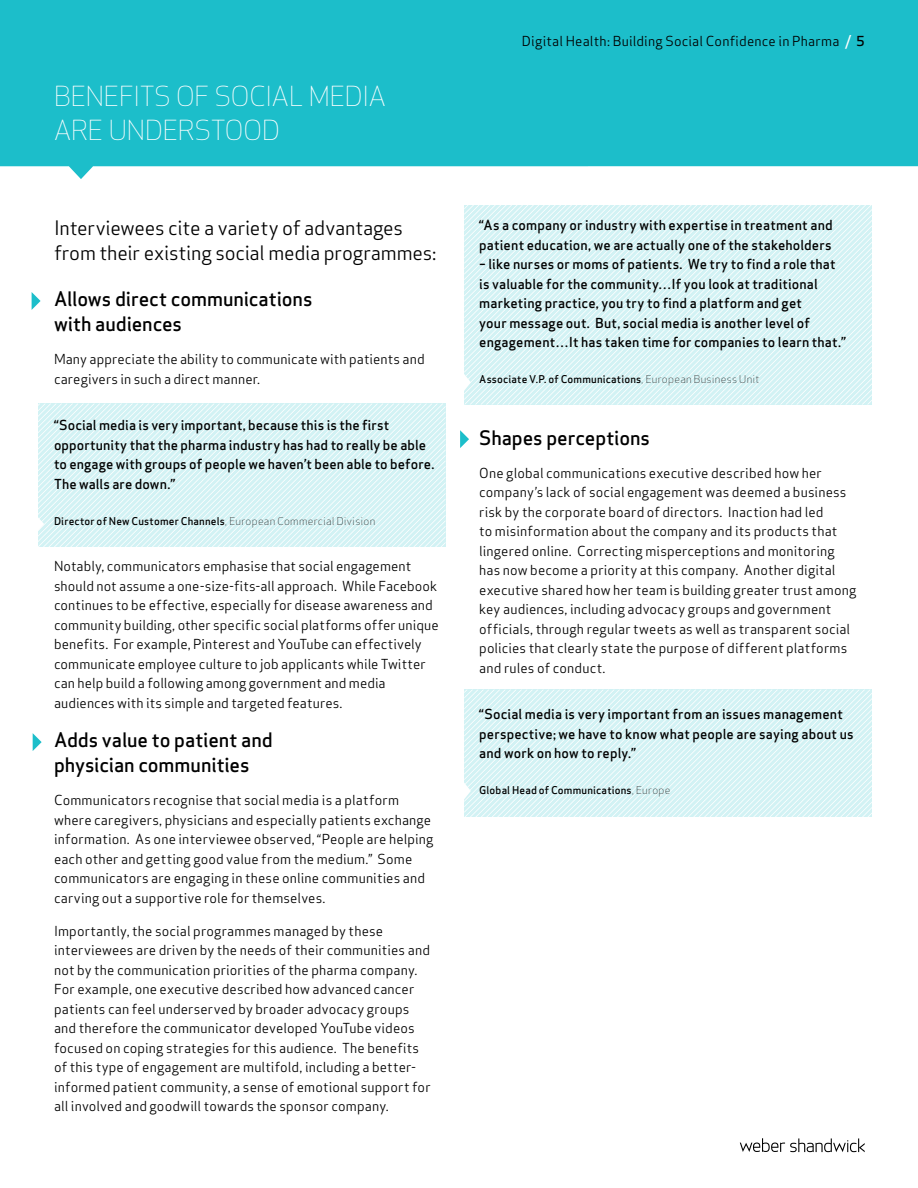
<style>
.page{position:relative;width:918px;height:1188px;background:#fff}
.page>*{position:absolute;margin:0;border:0;box-sizing:border-box;transform-origin:0 0}
.t1{font:300 27px/34.5px "Apex Sans";letter-spacing:-.005em;color:#fff}
.t2{font:500 19.5px/25.5px "Apex Sans";letter-spacing:-.005em;color:#000}
.t3{font:19.5px/25.5px "Apex Sans";letter-spacing:-.01em;color:#000}
.t4{font:13.5px/19.5px "Apex Sans";letter-spacing:.01em;color:#000}
.t5{font:500 13.5px/19.5px "Apex Sans";letter-spacing:.01em;color:#000}
.t6{font:500 10.5px "Apex Sans";letter-spacing:.015em;color:#000}
.s1{font-weight:300}
.s2{font-weight:500;color:#fff}
.s3{font-weight:500}
</style>
<div class="page">
<svg style="left:0;top:0;width:918px;height:179px;background:#2bc2cd"></svg>
<svg style="left:740px;top:1138px;width:125px;height:14px"></svg>
<svg style="left:38px;top:404px;width:408px;height:143px;background:#daf4f5"></svg>
<svg style="left:464px;top:690px;width:408px;height:127px;background:#daf4f5"></svg>
<svg style="left:464px;top:205px;width:408px;height:200px;background:#daf4f5"></svg>
<svg style="left:32px;top:292px;width:9px;height:18px"></svg>
<svg style="left:460px;top:430px;width:9px;height:18px"></svg>
<svg style="left:33px;top:733px;width:9px;height:18px"></svg>
<h1 class="t1" style="left:54px;top:78px;width:333px">BENEFITS OF SOCIAL MEDIA<br>ARE UNDERSTOOD</h1>
<h2 class="t3" style="left:54px;top:213px;width:384px">Interviewees cite a variety of advantages from their existing social media programmes:</h2>
<h2 class="t2" style="left:54px;top:284px;width:260px">Allows direct communications with audiences</h2>
<p class="t4" style="left:54px;top:348px;width:372px">Many appreciate the ability to communicate with patients and caregivers in such a direct manner.</p>
<p class="t5" style="left:54px;top:414px;width:382px">“Social media is very important, because this is the first opportunity that the pharma industry has had to really be able to engage with groups of people we haven’t been able to before.<br>The walls are down.”</p>
<p class="t6" style="left:54px;top:512px;width:323px">Director of New Customer Channels<span class="s1">, European Commercial Division</span></p>
<p class="t4" style="left:54px;top:555px;width:386px">Notably, communicators emphasise that social engagement should not assume a one-size-fits-all approach. While Facebook continues to be effective, especially for disease awareness and community building, other specific social platforms offer unique benefits. For example, Pinterest and YouTube can effectively communicate employee culture to job applicants while Twitter can help build a following among government and media audiences with its simple and targeted features.</p>
<h2 class="t2" style="left:54px;top:725px;width:220px">Adds value to patient and physician communities</h2>
<p class="t4" style="left:54px;top:789px;width:381px">Communicators recognise that social media is a platform where caregivers, physicians and especially patients exchange information. As one interviewee observed, “People are helping each other and getting good value from the medium.” Some communicators are engaging in these online communities and carving out a supportive role for themselves.</p>
<p class="t4" style="left:54px;top:920px;width:378px">Importantly, the social programmes managed by these interviewees are driven by the needs of their communities and not by the communication priorities of the pharma company.<br>For example, one executive described how advanced cancer patients can feel underserved by broader advocacy groups and therefore the communicator developed YouTube videos focused on coping strategies for this audience. The benefits of this type of engagement are multifold, including a better&shy;informed patient community, a sense of emotional support for all involved and goodwill towards the sponsor company.</p>
<p class="t4" style="left:522px;top:30px;width:344px">Digital Health: Building Social Confidence in Pharma <span class="s2">/</span> <span class="s3">5</span></p>
<p class="t5" style="left:479px;top:214px;width:355px">“As a company or industry with expertise in treatment and patient education, we are actually one of the stakeholders</p>
<p class="t5" style="left:479px;top:253px;width:368px">– like nurses or moms of patients. We try to find a role that is valuable for the community…If you look at traditional marketing practice, you try to find a platform and get<br>your message out. But, social media is another level of engagement…It has taken time for companies to learn that.”</p>
<p class="t6" style="left:479px;top:370px;width:282px">Associate V.P. of Communications<span class="s1">, European Business Unit</span></p>
<h2 class="t2" style="left:479px;top:422px;width:172px">Shapes perceptions</h2>
<p class="t4" style="left:479px;top:462px;width:379px">One global communications executive described how her company’s lack of social engagement was deemed a business risk by the corporate board of directors. Inaction had led<br>to misinformation about the company and its products that lingered online. Correcting misperceptions and monitoring has now become a priority at this company. Another digital executive shared how her team is building greater trust among key audiences, including advocacy groups and government officials, through regular tweets as well as transparent social policies that clearly state the purpose of different platforms and rules of conduct.</p>
<p class="t5" style="left:479px;top:703px;width:376px">“Social media is very important from an issues management perspective; we have to know what people are saying about us and work on how to reply.”</p>
<p class="t6" style="left:479px;top:781px;width:193px">Global Head of Communications<span class="s1">, Europe</span></p>
</div>
